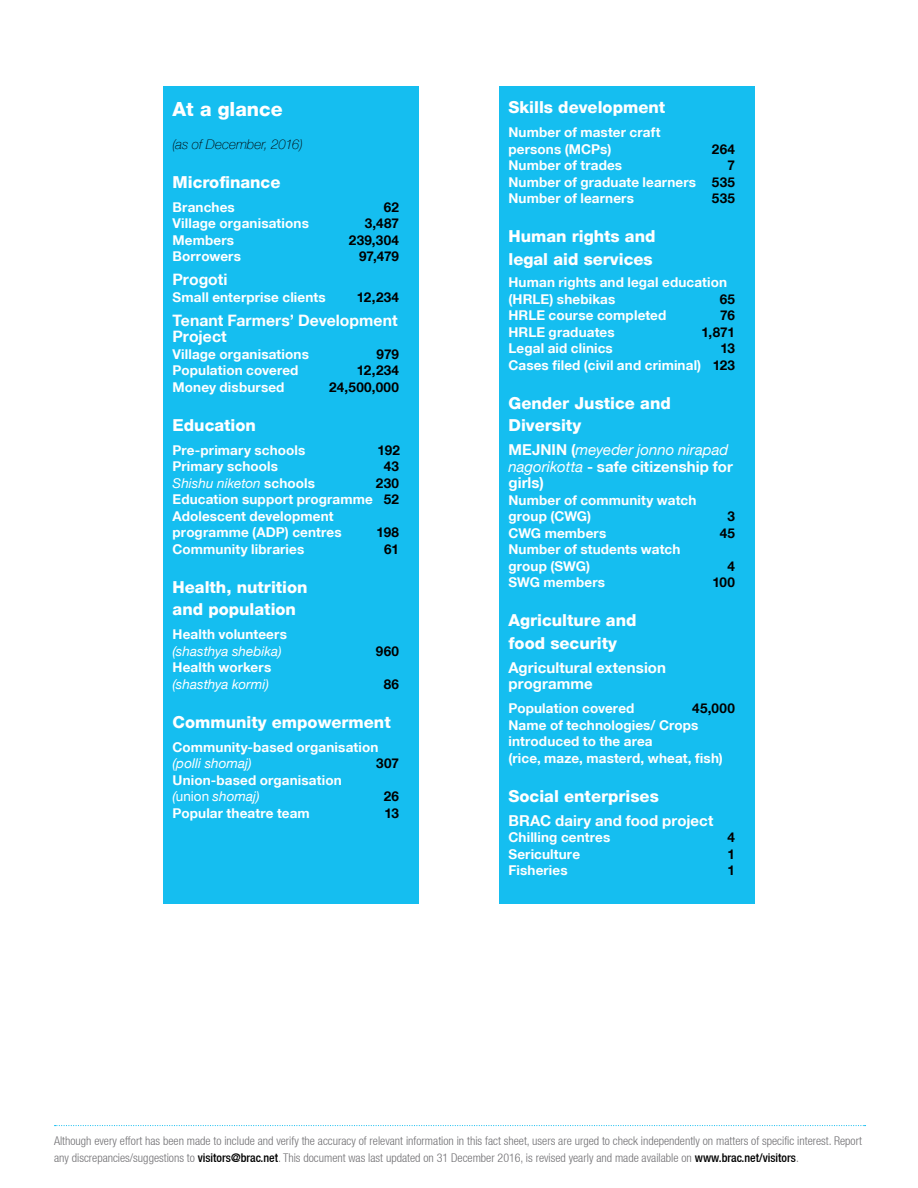
<style>
.page{position:relative;width:918px;height:1188px;background:#fff}
.page>*{position:absolute;margin:0;border:0;box-sizing:border-box;transform-origin:0 0}
.t1{font:800 19.5px "Helvetica Neue LT";color:#fff}
.t2{font:800 16.5px/22.5px "Helvetica Neue LT";color:#fff}
.t3{font:700 15.75px/16.5px "Helvetica Neue LT";letter-spacing:.005em;color:#fff}
.t4{font:700 15px/16.5px "Helvetica Neue LT";letter-spacing:.005em;color:#fff}
.t5{font:700 13.5px/16.5px "Helvetica Neue LT";letter-spacing:.01em;color:#fff}
.t6{font:700 13.5px "Helvetica Neue LT";letter-spacing:.02em;color:#000}
.t7{font:italic 13.5px "Helvetica Neue LT";letter-spacing:.005em;color:#fff}
.t8{font:italic 100 13.5px "Helvetica Neue LT";letter-spacing:-.005em;color:#000}
.t9{font:300 condensed 12px/16.5px "Helvetica Neue LT";color:#717073}
.s1{font-weight:700;font-style:normal}
.s2{color:#000}
.s3{font-weight:400;font-style:italic}
.s4{font-weight:400}
.s5{font-weight:500;color:#000}
</style>
<div class="page">
<svg style="left:55px;top:1125px;width:811px;height:1px"></svg>
<div style="left:163px;top:86px;width:256px;height:818px;background:#15bef0"></div>
<div style="left:499px;top:86px;width:256px;height:818px;background:#15bef0"></div>
<h1 class="t1" style="left:173px;top:97px;width:112px">At a glance</h1>
<p class="t8" style="left:173px;top:136px;width:132px">(as of December, 2016)</p>
<p class="t2" style="left:173px;top:170px;width:109px">Microfinance</p>
<p class="t5" style="left:173px;top:198px;width:64px">Branches</p>
<p class="t6" style="left:384px;top:198px;width:17px">62</p>
<p class="t5" style="left:173px;top:215px;width:138px">Village organisations</p>
<p class="t6" style="left:365px;top:215px;width:36px">3,487</p>
<p class="t5" style="left:173px;top:231px;width:63px">Members</p>
<p class="t6" style="left:349px;top:231px;width:52px">239,304</p>
<p class="t5" style="left:173px;top:248px;width:70px">Borrowers</p>
<p class="t6" style="left:359px;top:248px;width:41px">97,479</p>
<p class="t3" style="left:173px;top:271px;width:57px">Progoti</p>
<p class="t5" style="left:173px;top:288px;width:155px">Small enterprise clients</p>
<p class="t6" style="left:357px;top:288px;width:44px">12,234</p>
<p class="t3" style="left:173px;top:311px;width:227px">Tenant Farmers’ Development<br>Project</p>
<p class="t5" style="left:173px;top:345px;width:138px">Village organisations</p>
<p class="t6" style="left:377px;top:345px;width:24px">979</p>
<p class="t5" style="left:173px;top:362px;width:128px">Population covered</p>
<p class="t6" style="left:357px;top:362px;width:44px">12,234</p>
<p class="t5" style="left:173px;top:378px;width:114px">Money disbursed</p>
<p class="t6" style="left:329px;top:378px;width:71px">24,500,000</p>
<p class="t2" style="left:173px;top:413px;width:85px">Education</p>
<p class="t5" style="left:173px;top:441px;width:134px">Pre-primary schools</p>
<p class="t6" style="left:378px;top:441px;width:24px">192</p>
<p class="t5" style="left:173px;top:458px;width:107px">Primary schools</p>
<p class="t6" style="left:384px;top:458px;width:17px">43</p>
<p class="t7" style="left:173px;top:475px;width:144px">Shishu niketon <span class="s1">schools</span></p>
<p class="t5" style="left:173px;top:474px;width:228px;text-indent:203px"><span class="s2">230<br></span>Education support programme <span class="s2">52<br></span>Adolescent development programme (ADP) centres</p>
<p class="t6" style="left:377px;top:524px;width:24px">198</p>
<p class="t5" style="left:173px;top:540px;width:133px">Community libraries</p>
<p class="t6" style="left:384px;top:540px;width:16px">61</p>
<p class="t2" style="left:173px;top:575px;width:137px">Health, nutrition and population</p>
<p class="t5" style="left:173px;top:626px;width:116px">Health volunteers</p>
<p class="t7" style="left:173px;top:643px;width:110px">(shasthya shebika)</p>
<p class="t6" style="left:376px;top:642px;width:25px">960</p>
<p class="t5" style="left:173px;top:659px;width:100px">Health workers</p>
<p class="t7" style="left:173px;top:676px;width:98px">(shasthya kormi)</p>
<p class="t6" style="left:384px;top:675px;width:17px">86</p>
<p class="t2" style="left:173px;top:710px;width:220px">Community empowerment</p>
<p class="t5" style="left:173px;top:738px;width:207px">Community-based organisation</p>
<p class="t7" style="left:173px;top:755px;width:81px">(polli shomaj)</p>
<p class="t6" style="left:376px;top:755px;width:24px">307</p>
<p class="t5" style="left:173px;top:771px;width:171px">Union-based organisation <span class="s3">(</span><span class="s4">union</span> <span class="s3">shomaj)</span></p>
<p class="t6" style="left:384px;top:788px;width:17px">26</p>
<p class="t5" style="left:173px;top:804px;width:139px">Popular theatre team</p>
<p class="t6" style="left:384px;top:804px;width:16px">13</p>
<p class="t2" style="left:508px;top:96px;width:158px">Skills development</p>
<p class="t5" style="left:508px;top:124px;width:153px">Number of master craft persons (MCPs)</p>
<p class="t6" style="left:712px;top:141px;width:25px">264</p>
<p class="t5" style="left:508px;top:157px;width:115px">Number of trades</p>
<p class="t5" style="left:508px;top:157px;width:228px;text-align:justify;text-indent:219px"><span class="s2">7<br></span>Number of graduate learners <span class="s2">535<br></span>Number of learners</p>
<p class="t6" style="left:712px;top:190px;width:25px">535</p>
<p class="t2" style="left:508px;top:225px;width:149px">Human rights and legal aid services</p>
<p class="t5" style="left:508px;top:274px;width:220px">Human rights and legal education (HRLE) shebikas</p>
<p class="t6" style="left:720px;top:291px;width:17px">65</p>
<p class="t5" style="left:508px;top:307px;width:159px">HRLE course completed</p>
<p class="t6" style="left:720px;top:307px;width:16px">76</p>
<p class="t5" style="left:508px;top:324px;width:108px">HRLE graduates</p>
<p class="t6" style="left:702px;top:324px;width:35px">1,871</p>
<p class="t5" style="left:508px;top:340px;width:106px">Legal aid clinics</p>
<p class="t5" style="left:508px;top:340px;width:228px;text-align:right"><span class="s2">13<br></span>Cases filed (civil and criminal) <span class="s2">123</span></p>
<p class="t2" style="left:508px;top:392px;width:164px">Gender Justice and<br>Diversity</p>
<p class="t4" style="left:508px;top:442px;width:226px">MEJNIN (<span class="s3">meyeder jonno nirapad nagorikotta</span> - safe citizenship for girls)</p>
<p class="t5" style="left:508px;top:492px;width:189px">Number of community watch group (CWG)</p>
<p class="t6" style="left:727px;top:508px;width:9px">3</p>
<p class="t5" style="left:508px;top:525px;width:99px">CWG members</p>
<p class="t6" style="left:720px;top:525px;width:17px">45</p>
<p class="t5" style="left:508px;top:541px;width:173px">Number of students watch group (SWG)</p>
<p class="t6" style="left:727px;top:558px;width:9px">4</p>
<p class="t5" style="left:508px;top:574px;width:98px">SWG members</p>
<p class="t6" style="left:712px;top:574px;width:24px">100</p>
<p class="t2" style="left:508px;top:609px;width:130px">Agriculture and food security</p>
<p class="t4" style="left:508px;top:659px;width:159px">Agricultural extension programme</p>
<p class="t5" style="left:508px;top:700px;width:128px">Population covered</p>
<p class="t6" style="left:692px;top:700px;width:44px">45,000</p>
<p class="t5" style="left:508px;top:717px;width:216px">Name of technologies/ Crops introduced to the area<br>(rice, maze, masterd, wheat, fish)</p>
<p class="t2" style="left:508px;top:785px;width:152px">Social enterprises</p>
<p class="t4" style="left:508px;top:812px;width:206px">BRAC dairy and food project</p>
<p class="t5" style="left:508px;top:829px;width:103px">Chilling centres</p>
<p class="t6" style="left:727px;top:829px;width:9px">4</p>
<p class="t5" style="left:508px;top:846px;width:73px">Sericulture</p>
<p class="t6" style="left:727px;top:846px;width:9px">1</p>
<p class="t5" style="left:508px;top:862px;width:61px">Fisheries</p>
<p class="t6" style="left:727px;top:862px;width:9px">1</p>
<p class="t9" style="left:54px;top:1133px;width:809px">Although every effort has been made to include and verify the accuracy of relevant information in this fact sheet, users are urged to check independently on matters of specific interest. Report any discrepancies/suggestions to <span class="s5">visitors@brac.net</span>. This document was last updated on 31 December 2016, is revised yearly and made available on <span class="s5">www.brac.net/visitors</span>.</p>
</div>
